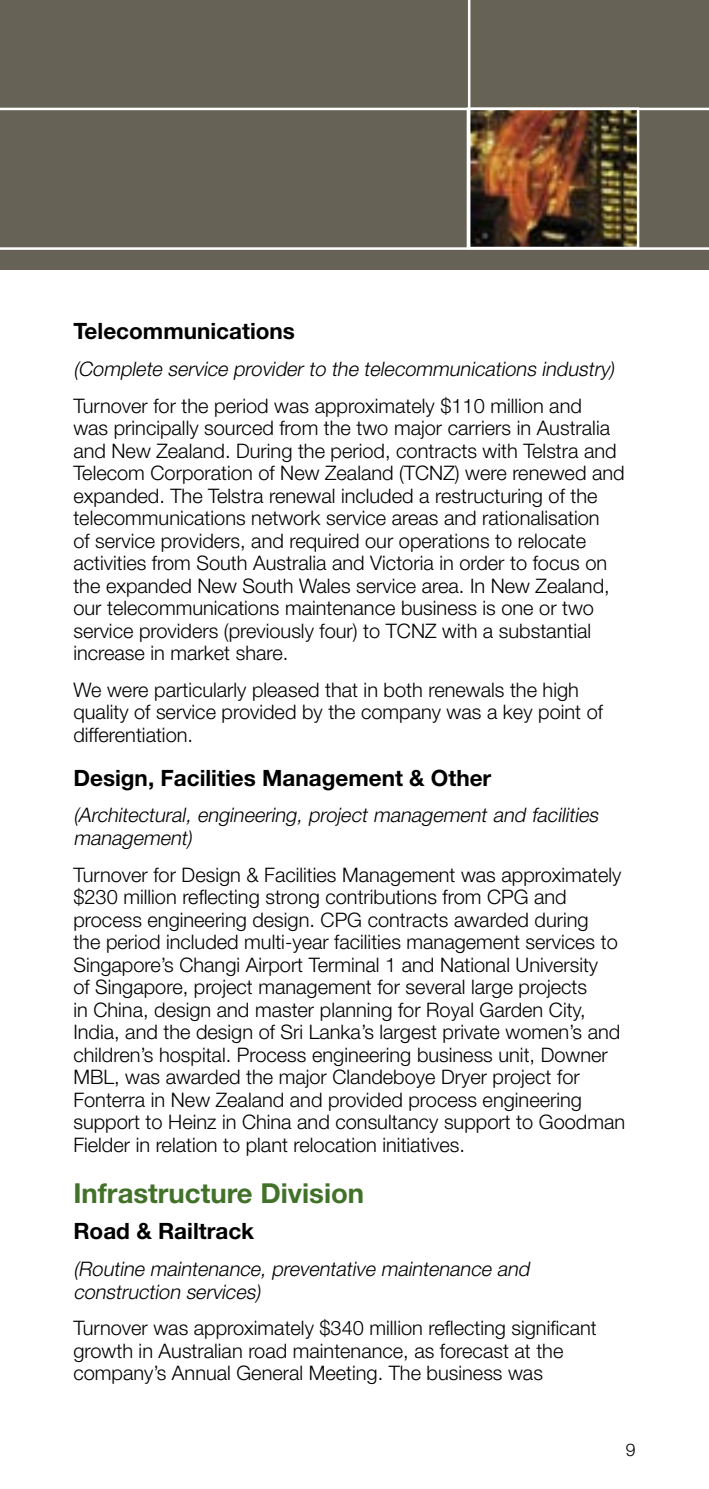
<style>
.page{position:relative;width:709px;height:1489px;background:#fff}
.page>*{position:absolute;margin:0;border:0;box-sizing:border-box;transform-origin:0 0}
.Body_Text_2{font:700 27.5px "Helvetica Neue";color:#427129}
.Heading_3{font:700 22.5px "Helvetica Neue";color:#000}
.Body_Text_2-2{font:700 22.5px "Helvetica Neue";color:#000}
.Body_Text_2-3{font:300 20px/22.5px "Helvetica Neue";color:#000}
.Body_Text_2-4{font:italic 300 20px/22.5px "Helvetica Neue";color:#000}
.Heading_5{font:italic 300 20px "Helvetica Neue";color:#000}
.t1{font:300 17.5px "Helvetica Neue";color:#000}
</style>
<div class="page">
<div style="left:0;top:0;width:709px;height:269px;background:#676256"></div>
<img style="left:470px;top:110px;width:166px;height:136px">
<div style="left:466px;top:107px;width:173px;height:142px;border:2px solid #fff"></div>
<hr style="left:0;top:247px;width:709px;height:3px;background:#fff">
<hr style="left:0;top:108px;width:709px;height:2px;background:#fff">
<hr style="left:468px;top:0;width:2px;height:249px;background:#fff">
<p class="Heading_3" style="left:73px;top:317px;width:223px">Telecommunications</p>
<p class="Heading_5" style="left:73px;top:356px;width:542px">(Complete service provider to the telecommunications industry)</p>
<p class="Body_Text_2-3" style="left:73px;top:394px;width:553px">Turnover for the period was approximately $110 million and<br>was principally sourced from the two major carriers in Australia and New Zealand. During the period, contracts with Telstra and Telecom Corporation of New Zealand (TCNZ) were renewed and expanded. The Telstra renewal included a restructuring of the telecommunications network service areas and rationalisation<br>of service providers, and required our operations to relocate activities from South Australia and Victoria in order to focus on the expanded New South Wales service area. In New Zealand, our telecommunications maintenance business is one or two service providers (previously four) to TCNZ with a substantial increase in market share.</p>
<p class="Body_Text_2-3" style="left:73px;top:678px;width:531px">We were particularly pleased that in both renewals the high quality of service provided by the company was a key point of differentiation.</p>
<p class="Heading_3" style="left:73px;top:763px;width:419px">Design, Facilities Management &amp; Other</p>
<p class="Body_Text_2-4" style="left:73px;top:803px;width:530px">(Architectural, engineering, project management and facilities management)</p>
<p class="Body_Text_2-3" style="left:73px;top:862px;width:553px">Turnover for Design &amp; Facilities Management was approximately $230 million reflecting strong contributions from CPG and process engineering design. CPG contracts awarded during<br>the period included multi-year facilities management services to Singapore’s Changi Airport Terminal 1 and National University<br>of Singapore, project management for several large projects<br>in China, design and master planning for Royal Garden City, India, and the design of Sri Lanka’s largest private women’s and children’s hospital. Process engineering business unit, Downer MBL, was awarded the major Clandeboye Dryer project for Fonterra in New Zealand and provided process engineering support to Heinz in China and consultancy support to Goodman Fielder in relation to plant relocation initiatives.</p>
<p class="Body_Text_2" style="left:73px;top:1175px;width:292px">Infrastructure Division</p>
<p class="Body_Text_2-2" style="left:73px;top:1217px;width:182px">Road &amp; Railtrack</p>
<p class="Body_Text_2-4" style="left:73px;top:1257px;width:461px">(Routine maintenance, preventative maintenance and construction services)</p>
<p class="Body_Text_2-3" style="left:73px;top:1316px;width:525px">Turnover was approximately $340 million reflecting significant growth in Australian road maintenance, as forecast at the company’s Annual General Meeting. The business was</p>
<p class="t1" style="left:626px;top:1438px;width:11px">9</p>
</div>
